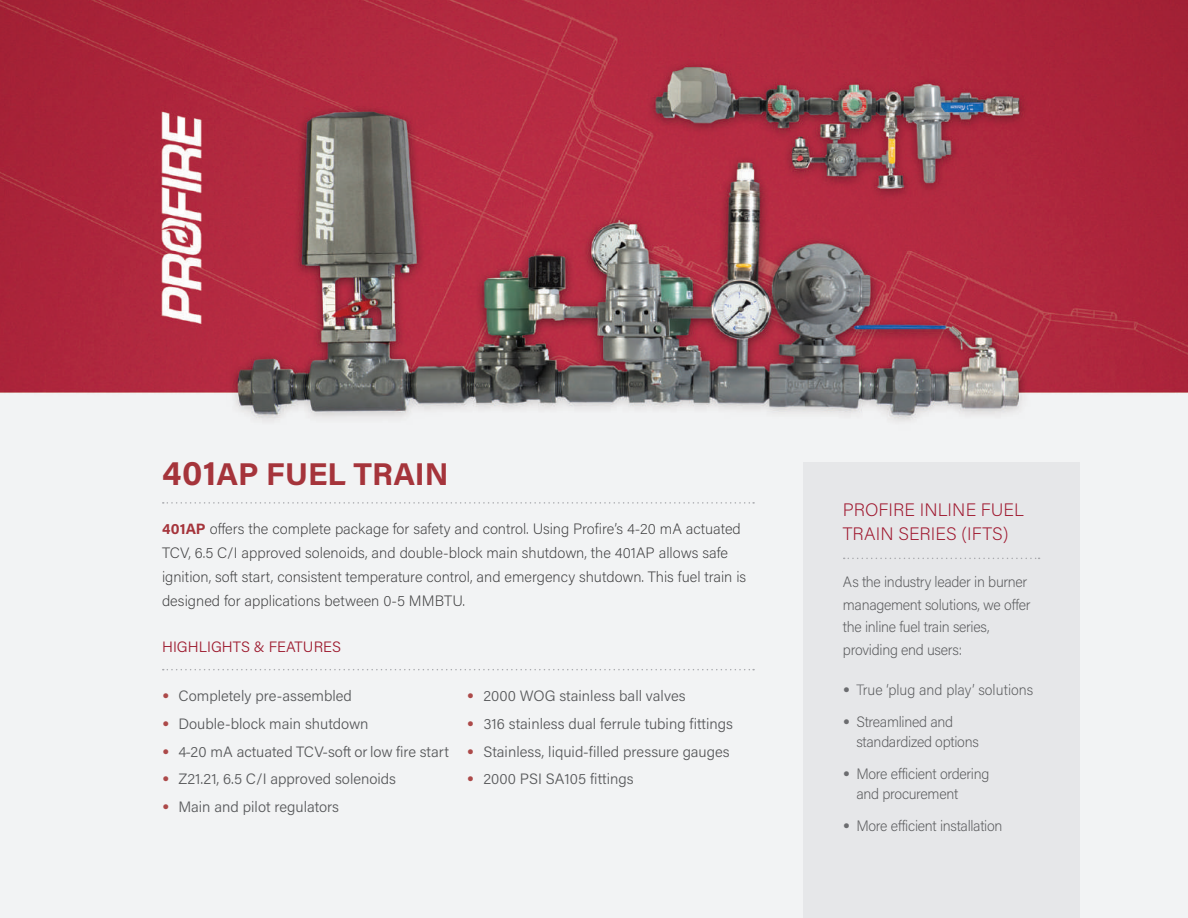
<style>
.page{position:relative;width:1188px;height:918px;background:#fff}
.page>*{position:absolute;margin:0;border:0;box-sizing:border-box;transform-origin:0 0}
.t1{font:700 31.5px "Acumin Pro";color:#a5343b}
.t2{font:200 18px/24.6px "Acumin Pro";letter-spacing:.005em;color:#9f172e}
.t3{font:200 15px/24px "Acumin Pro";color:#3e3e3f}
.t4{font:300 15px "Acumin Pro";color:#57585a}
.t5{font:200 15px/22.5px "Acumin Pro";letter-spacing:-.02em;color:#57585a}
.t6{font:200 15px "Acumin Pro";color:#57585a}
.t7{font:300 15px "Acumin Pro";letter-spacing:.005em;color:#9d1b2f}
.s1{font-size:34.5px}
.s2{font-weight:700;color:#a5343b}
.s3{font-family:"Arial";font-weight:900;color:#ac4949}
.s4{font-family:"Arial";font-weight:900;color:#6c6d70}
.s5{color:#6c6d70}
</style>
<div class="page">
<img style="left:0;top:0;width:1188px;height:918px">
<div style="left:804px;top:462px;width:276px;height:456px;background:#e6e7e9"></div>
<svg style="left:163px;top:502px;width:591px;height:2px"></svg>
<svg style="left:163px;top:669px;width:591px;height:1px"></svg>
<svg style="left:844px;top:558px;width:196px;height:1px"></svg>
<h1 class="t1" style="left:162px;top:452px;width:288px"><span class="s1">401</span>AP FUEL TRAIN</h1>
<p class="t3" style="left:162px;top:516px;width:586px"><span class="s2">401AP</span> offers the complete package for safety and control. Using Profire’s 4-20 mA actuated TCV, 6.5 C/I approved solenoids, and double-block main shutdown, the 401AP allows safe ignition, soft start, consistent temperature control, and emergency shutdown. This fuel train is designed for applications between 0-5 MMBTU.</p>
<p class="t7" style="left:162px;top:636px;width:181px">HIGHLIGHTS &amp; FEATURES</p>
<p class="t4" style="left:162px;top:686px;width:192px"><span class="s3">•</span> Completely pre-assembled</p>
<p class="t4" style="left:162px;top:713px;width:208px"><span class="s3">•</span> Double-block main shutdown</p>
<p class="t4" style="left:162px;top:741px;width:288px"><span class="s3">•</span> 4-20 mA actuated TCV-soft or low fire start</p>
<p class="t4" style="left:162px;top:769px;width:236px"><span class="s3">•</span> Z21.21, 6.5 C/I approved solenoids</p>
<p class="t4" style="left:162px;top:796px;width:179px"><span class="s3">•</span> Main and pilot regulators</p>
<p class="t4" style="left:467px;top:686px;width:220px"><span class="s3">•</span> 2000 WOG stainless ball valves</p>
<p class="t4" style="left:467px;top:713px;width:267px"><span class="s3">•</span> 316 stainless dual ferrule tubing fittings</p>
<p class="t4" style="left:467px;top:741px;width:264px"><span class="s3">•</span> Stainless, liquid-filled pressure gauges</p>
<p class="t4" style="left:467px;top:769px;width:168px"><span class="s3">•</span> 2000 PSI SA105 fittings</p>
<p class="t2" style="left:843px;top:496px;width:182px">PROFIRE INLINE FUEL<br>TRAIN SERIES (IFTS)</p>
<p class="t5" style="left:843px;top:570px;width:189px">As the industry leader in burner management solutions, we offer the inline fuel train series, providing end users:</p>
<p class="t6" style="left:843px;top:680px;width:192px"><span class="s4">•</span> <span class="s5">T</span>rue ‘plug and play’ solutions</p>
<p class="t5" style="left:856px;top:710px;width:124px;line-height:20.7px;text-indent:-14px"><span class="s4">•</span> Streamlined and standardized options</p>
<p class="t5" style="left:856px;top:762px;width:134px;line-height:20.7px;text-indent:-14px"><span class="s4">•</span> More efficient ordering and procurement</p>
<p class="t5" style="left:843px;top:814px;width:161px"><span class="s4">•</span> More efficient installation</p>
</div>
